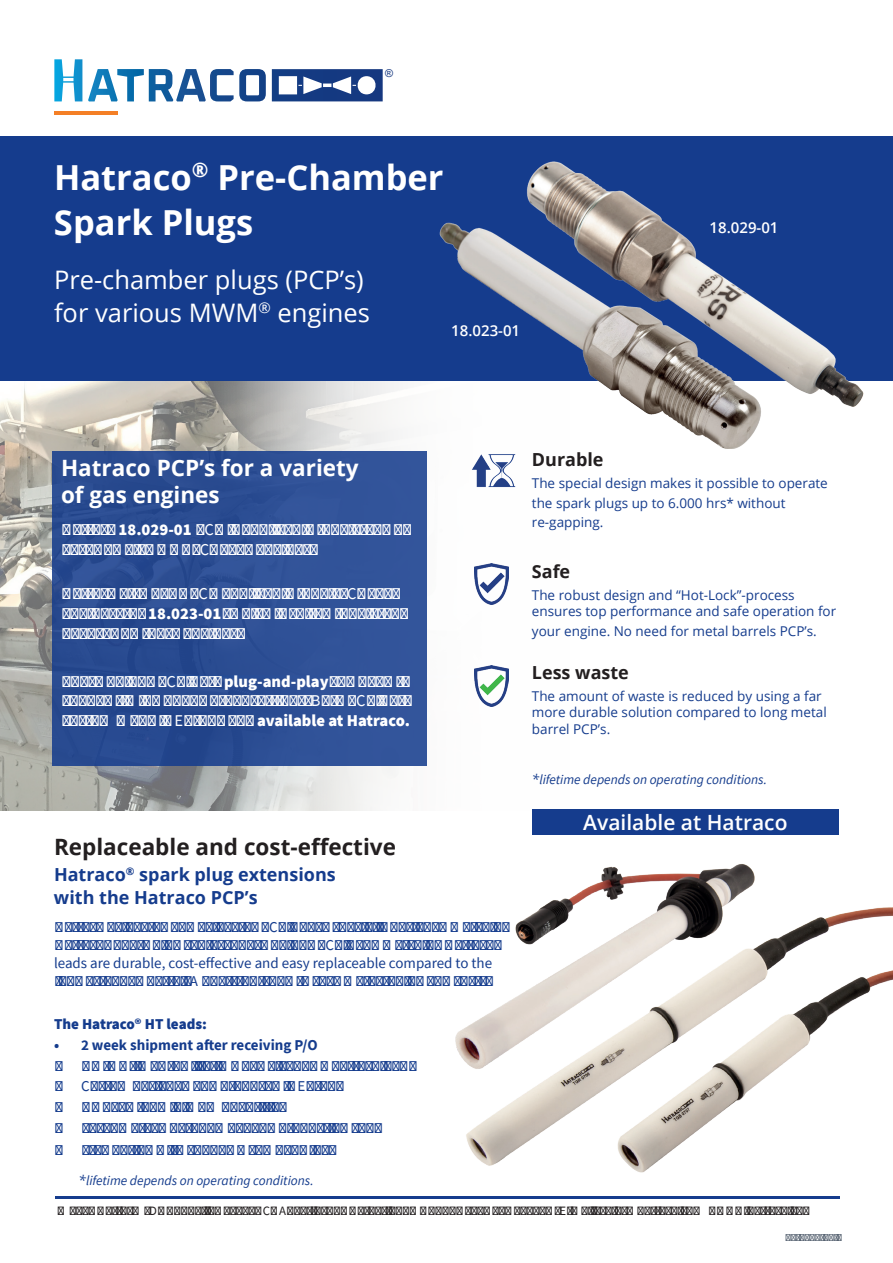
<style>
.page{position:relative;width:893px;height:1263px;background:#fff}
.page>*{position:absolute;margin:0;border:0;box-sizing:border-box;transform-origin:0 0}
.t1{font:700 34.5px/44.5px "Open Sans";color:#fff}
.t2{font:25.5px/33px "Open Sans";color:#fff}
.t3{font:700 22.5px/27px "Open Sans";color:#fff}
.t4{font:700 22.5px "Open Sans";color:#231f20}
.t5{font:600 21px "Open Sans";color:#fff}
.t6{font:700 18px/22.5px "Open Sans";color:#153c8d}
.t7{font:700 18px "Open Sans";color:#231f20}
.t8{font:16.5px/19.8px "Source Sans Pro";color:#fff}
.t9{font:15px/18px "Source Sans Pro";color:#153c8d}
.t10{font:700 15px "Source Sans Pro";color:#153c8d}
.t11{font:900 15px "Source Sans Pro";color:#153c8d}
.t12{font:600 15px "Open Sans";color:#fff}
.t13{font:13.5px/16.2px "Open Sans";color:#153c8d}
.t14{font:italic 13.5px "Source Sans Pro";color:#153c8d}
.t15{font:12.75px "Source Sans Pro";color:#231f20}
.t16{font:10.8px "Arial";color:#163880}
.t17{font:10.5px "Source Sans Pro";color:#54606f}
.s1{font-weight:900}
.s2{font-family:"Open Sans"}
</style>
<div class="page">
<hr style="left:55px;top:1196px;width:785px;height:2px;background:#153c8d">
<img style="left:0;top:381px;width:212px;height:429px">
<svg style="left:212px;top:381px;width:376px;height:454px"></svg>
<div style="left:0;top:136px;width:893px;height:245px;background:#153c8d"></div>
<svg style="left:54px;top:59px;width:329px;height:42px"></svg>
<hr style="left:54px;top:111px;width:64px;height:4px;background:#f47f26">
<img style="left:419px;top:161px;width:445px;height:288px">
<div style="left:53px;top:451px;width:374px;height:314px;background:#2d4f95"></div>
<div style="left:532px;top:809px;width:307px;height:25px;background:#153c8d"></div>
<img style="left:455px;top:864px;width:438px;height:309px">
<img style="left:475px;top:564px;width:34px;height:40px">
<img style="left:475px;top:666px;width:34px;height:40px">
<img style="left:466px;top:444px;width:54px;height:54px">
<p class="t16" style="left:385px;top:66px;width:9px">®</p>
<h1 class="t1" style="left:54px;top:154px;width:391px">Hatraco<sup>®</sup> Pre-Chamber<br>Spark Plugs</h1>
<h2 class="t2" style="left:54px;top:262px;width:317px">Pre-chamber plugs (PCP’s) for various MWM<sup>®</sup> engines</h2>
<p class="t12" style="left:451px;top:320px;width:70px">18.023-01</p>
<p class="t12" style="left:710px;top:217px;width:70px">18.029-01</p>
<h3 class="t3" style="left:61px;top:454px;width:299px">Hatraco PCP’s for a variety of gas engines</h3>
<p class="t8" style="left:61px;top:520px;width:347px">HATRACO <span class="s1">18.029-01</span> PCP IS APPLICABLE FOR ALL TYPE OF<br>GASES ON ALL MWM® TCG2020 ENGINES.</p>
<p class="t8" style="left:61px;top:583px;width:347px">HATRACO ALSO HAS A PCP APPLICABLE FOR ALL TCG2016<br>ENGINES, THE <span class="s1">18.023-01</span>, WHICH IS SUITED FOR ALL TYPE<br>OF GASES ON THESE ENGINES.</p>
<p class="t8" style="left:61px;top:671px;width:351px;text-align:justify">THESE UNIQUE PCP’S ARE <span class="s1">plug-and-play</span>, NO NEED TO CHANGE TIMING OR ANY OTHER SETTINGS. BOTH PCP’S ARE CUSTOM MADE IN EUROPE AND <span class="s1">available at Hatraco.</span></p>
<h3 class="t4" style="left:54px;top:831px;width:343px">Replaceable and cost-effective</h3>
<p class="t6" style="left:54px;top:863px;width:283px">Hatraco<sup>®</sup> spark plug extensions with the Hatraco PCP’s</p>
<p class="t9" style="left:54px;top:918px;width:456px">HATRACO 18.029-01 AND 18.023-01 PCP’S HAVE SPECIALLY DESIGNED MATCHING HATRACO® SPARK PLUG CABLES. THESE UNIQUE PCP’S AND MATCHING HATRACO® LEADS ARE DURABLE, COST-EFFECTIVE AND EASY REPLACEABLE COMPARED TO THE LONG EXTENDED BARREL. A ONE-STOP-SHOP TO SAVE METAL TUBING AND COSTS.</p>
<p class="t11" style="left:54px;top:1014px;width:155px">The Hatraco® HT leads:</p>
<p class="t10" style="left:54px;top:1035px;width:265px">• 2 week shipment after receiving P/O</p>
<p class="t9" style="left:54px;top:1056px;width:362px">• UP TO 4 TIMES THE LIFETIME OF WELL KNOWN BARREL PLUGS *</p>
<p class="t9" style="left:54px;top:1077px;width:290px">• CUSTOM DESIGNED AND PRODUCED IN EUROPE</p>
<p class="t9" style="left:54px;top:1098px;width:232px">• NO NEED FOR MINIMUM QUANTITIES</p>
<p class="t9" style="left:54px;top:1119px;width:328px">• LASER MARKED PART NUMBER AND PRODUCTION CODE</p>
<p class="t9" style="left:54px;top:1141px;width:283px">• FREE OPTION WITH YOUR OWN COMPANY LOGO</p>
<p class="t14" style="left:79px;top:1172px;width:237px"><span class="s2">*</span>lifetime depends on operating conditions.</p>
<p class="t7" style="left:532px;top:446px;width:73px">Durable</p>
<p class="t13" style="left:532px;top:473px;width:297px;line-height:19.5px">The special design makes it possible to operate the spark plugs up to 6.000 hrs* without re-gapping.</p>
<p class="t7" style="left:532px;top:558px;width:40px">Safe</p>
<p class="t13" style="left:532px;top:587px;width:306px">The robust design and “Hot-Lock”-process ensures top performance and safe operation for</p>
<p class="t13" style="left:532px;top:622px;width:286px">your engine. No need for metal barrels PCP’s.</p>
<p class="t7" style="left:532px;top:659px;width:99px">Less waste</p>
<p class="t13" style="left:532px;top:688px;width:296px">The amount of waste is reduced by using a far more durable solution compared to long metal barrel PCP’s.</p>
<p class="t14" style="left:532px;top:771px;width:237px"><span class="s2">*</span>lifetime depends on operating conditions.</p>
<h3 class="t5" style="left:583px;top:808px;width:206px">Available at Hatraco</h3>
<p class="t15" style="left:57px;top:1203px;width:758px">© 2024 HATRACO | DE KOPPELING 3, 6986 CS ANGERLO, THE NETHERLANDS | PHONE : +31 316 280191 | E-MAIL: SALES@HATRACO.COM | WWW.HATRACO.COM</p>
<p class="t17" style="left:785px;top:1231px;width:58px">01-2024-V3.3</p>
</div>
